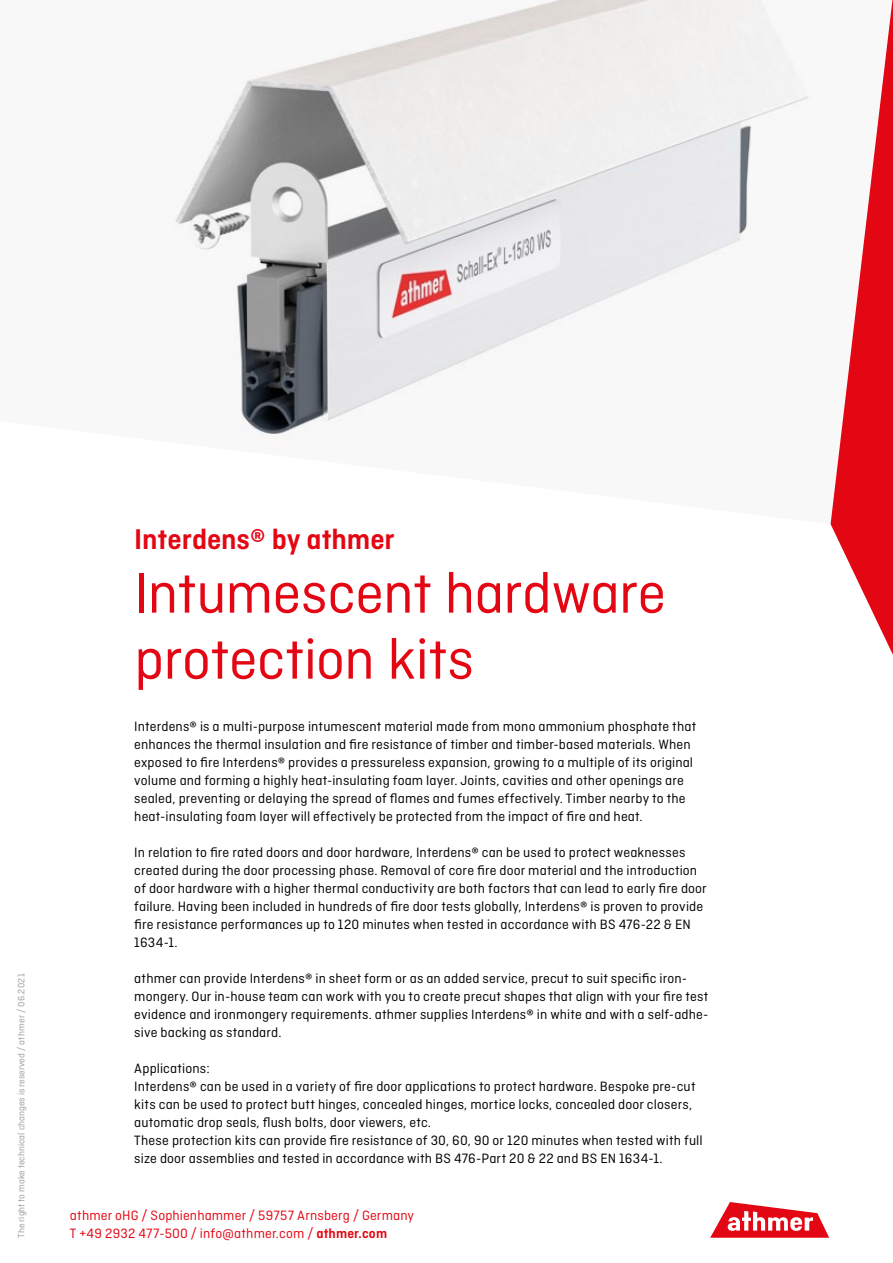
<style>
.page{position:relative;width:893px;height:1263px;background:#fff}
.page>*{position:absolute;margin:0;border:0;box-sizing:border-box;transform-origin:0 0}
.t1{font:60px/66px "Ciutadella";letter-spacing:-.005em;color:#e30613}
.t2{font:600 30px "Ciutadella";letter-spacing:-.005em;color:#e30613}
.t3{font:14.25px/18px "Ciutadella";letter-spacing:.01em;color:#000}
.t4{font:14.25px/18px "Ciutadella";letter-spacing:.01em;color:#e30613}
.t5{font:9.75px "Ciutadella";color:#9d9d9c}
.s1{font-weight:600}
</style>
<div class="page">
<img style="left:173px;top:0;width:658px;height:525px">
<svg style="left:710px;top:1202px;width:119px;height:36px"></svg>
<svg style="left:831px;top:0;width:62px;height:655px"></svg>
<p class="t5" style="left:16px;top:1238px;width:266px;rotate:-90deg">The right to make technical changes is reserved / athmer / 06.2021</p>
<h2 class="t2" style="left:134px;top:522px;width:262px">Interdens® by athmer</h2>
<h1 class="t1" style="left:134px;top:560px;width:533px">Intumescent hardware protection kits</h1>
<p class="t3" style="left:134px;top:717px;width:563px">Interdens® is a multi-purpose intumescent material made from mono ammonium phosphate that enhances the thermal insulation and fire resistance of timber and timber-based materials. When exposed to fire Interdens® provides a pressureless expansion, growing to a multiple of its original volume and forming a highly heat-insulating foam layer. Joints, cavities and other openings are sealed, preventing or delaying the spread of flames and fumes effectively. Timber nearby to the heat-insulating foam layer will effectively be protected from the impact of fire and heat.</p>
<p class="t3" style="left:134px;top:843px;width:574px">In relation to fire rated doors and door hardware, Interdens® can be used to protect weaknesses created during the door processing phase. Removal of core fire door material and the introduction of door hardware with a higher thermal conductivity are both factors that can lead to early fire door failure. Having been included in hundreds of fire door tests globally, Interdens® is proven to provide fire resistance performances up to 120 minutes when tested in accordance with BS 476-22 &amp; EN 1634-1.</p>
<p class="t3" style="left:134px;top:969px;width:576px">athmer can provide Interdens® in sheet form or as an added service, precut to suit specific iron&shy;mongery. Our in-house team can work with you to create precut shapes that align with your fire test evidence and ironmongery requirements. athmer supplies Interdens® in white and with a self-adhe&shy;sive backing as standard.</p>
<p class="t3" style="left:134px;top:1059px;width:570px">Applications:<br>Interdens® can be used in a variety of fire door applications to protect hardware. Bespoke pre-cut kits can be used to protect butt hinges, concealed hinges, mortice locks, concealed door closers, automatic drop seals, flush bolts, door viewers, etc.<br>These protection kits can provide fire resistance of 30, 60, 90 or 120 minutes when tested with full size door assemblies and tested in accordance with BS 476-Part 20 &amp; 22 and BS EN 1634-1.</p>
<p class="t4" style="left:70px;top:1206px;width:346px">athmer oHG / Sophienhammer / 59757 Arnsberg / Germany<br>T +49 2932 477-500 / info@athmer.com / <span class="s1">athmer.com</span></p>
</div>
